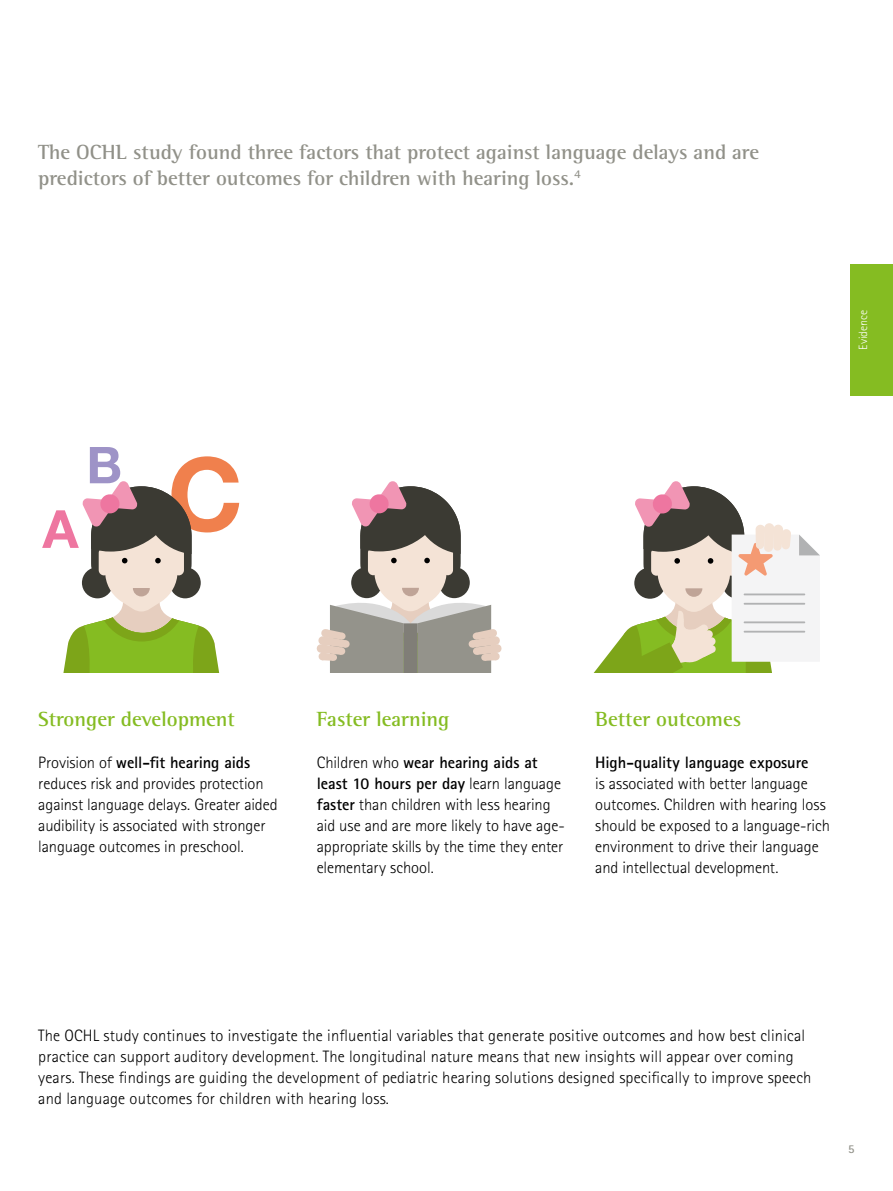
<style>
.page{position:relative;width:893px;height:1191px;background:#fff}
.page>*{position:absolute;margin:0;border:0;box-sizing:border-box;transform-origin:0 0}
.PHO_Lead_Quote_14pt{font:700 21px/26.2px "Rotis Semi Serif Pro";color:#919189}
.PHO_Lead_Quote_14pt-2{font:700 21px "Rotis Semi Serif Pro";color:#85bc22}
.Body_Copy{font:300 16.5px/21px "Rotis Sans Serif Pro";letter-spacing:-.005em;color:#000}
.PHO_Bodycopy_11pt_Bl{font:300 16.5px/21px "Rotis Sans Serif Pro";letter-spacing:.01em;color:#000}
.PHO_Marginalia_8pt_W{font:300 12px "Rotis Sans Serif Pro";color:#fff}
.t1{font:700 12px "Rotis Sans Serif Pro";color:#919189}
.s1{font-weight:700}
</style>
<div class="page">
<div style="left:850px;top:264px;width:43px;height:131px;background:#85bc22"></div>
<svg style="left:42px;top:447px;width:197px;height:226px"></svg>
<svg style="left:593px;top:481px;width:227px;height:192px"></svg>
<hr style="left:744px;top:593px;width:61px;height:2px;background:#b1b2b3">
<hr style="left:744px;top:603px;width:61px;height:1px;background:#b1b2b3">
<hr style="left:744px;top:621px;width:61px;height:2px;background:#b1b2b3">
<hr style="left:744px;top:631px;width:61px;height:1px;background:#b1b2b3">
<svg style="left:316px;top:481px;width:186px;height:192px"></svg>
<p class="PHO_Lead_Quote_14pt" style="left:38px;top:139px;width:722px">The OCHL study found three factors that protect against language delays and are predictors of better outcomes for children with hearing loss.<sup>4</sup></p>
<p class="PHO_Marginalia_8pt_W" style="left:856px;top:350px;width:41px;rotate:-90deg">Evidence</p>
<p class="PHO_Lead_Quote_14pt-2" style="left:38px;top:706px;width:198px">Stronger development</p>
<p class="Body_Copy" style="left:38px;top:752px;width:241px">Provision of <span class="s1">well-fit hearing aids </span>reduces risk and provides protection against language delays. Greater aided audibility is associated with stronger language outcomes in preschool.</p>
<p class="PHO_Lead_Quote_14pt-2" style="left:317px;top:706px;width:134px">Faster learning</p>
<p class="Body_Copy" style="left:317px;top:752px;width:250px">Children who <span class="s1">wear hearing aids at least 10 hours per day</span> learn language <span class="s1">faster</span> than children with less hearing aid use and are more likely to have age&shy;appropriate skills by the time they enter elementary school.</p>
<p class="PHO_Lead_Quote_14pt-2" style="left:595px;top:706px;width:148px">Better outcomes</p>
<p class="Body_Copy" style="left:595px;top:752px;width:236px"><span class="s1">High-quality language exposure<br></span>is associated with better language outcomes. Children with hearing loss should be exposed to a language-rich environment to drive their language and intellectual development.</p>
<p class="PHO_Bodycopy_11pt_Bl" style="left:38px;top:1025px;width:775px">The OCHL study continues to investigate the influential variables that generate positive outcomes and how best clinical practice can support auditory development. The longitudinal nature means that new insights will appear over coming years. These findings are guiding the development of pediatric hearing solutions designed specifically to improve speech and language outcomes for children with hearing loss.</p>
<p class="t1" style="left:848px;top:1141px;width:8px">5</p>
</div>
